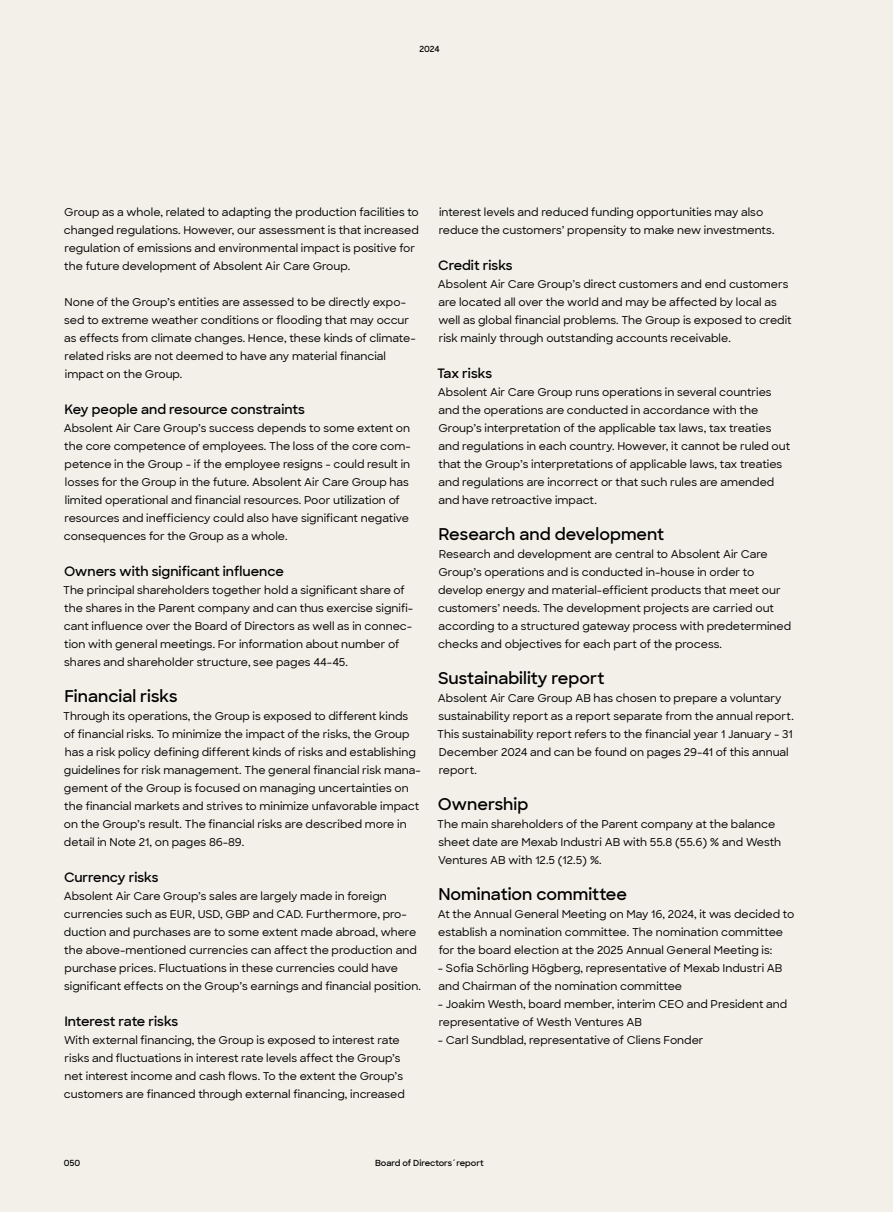
<style>
.page{position:relative;width:893px;height:1212px;background:#f2f0e9}
.page>*{position:absolute;margin:0;border:0;box-sizing:border-box;transform-origin:0 0}
.t1{font:600 16.5px "Sharp Sans";color:#000}
.t2{font:600 13.2px "Sharp Sans";color:#000}
.t3{font:500 10.95px/18px "Sharp Sans";color:#000}
.t4{font:600 8.55px "Sharp Sans";letter-spacing:-.005em;color:#000}
.s1{color:#fff}
</style>
<div class="page">
<p class="t4" style="left:419px;top:43px;width:22px">2024</p>
<p class="t3" style="left:64px;top:203px;width:356px">Group as a whole, related to adapting the production facilities to changed regulations. However, our assessment is that increased regulation of emissions and environmental impact is positive for the future development of Absolent Air Care Group.</p>
<p class="t3" style="left:64px;top:293px;width:353px">None of the Group’s entities are assessed to be directly expo&shy;sed to extreme weather conditions or flooding that may occur as effects from climate changes. Hence, these kinds of climate&shy;related risks are not deemed to have any material financial impact on the Group.</p>
<p class="t2" style="left:65px;top:400px;width:242px">Key people and resource constraints</p>
<p class="t3" style="left:64px;top:419px;width:349px">Absolent Air Care Group’s success depends to some extent on the core competence of employees. The loss of the core com&shy;petence in the Group - if the employee resigns - could result in losses for the Group in the future. Absolent Air Care Group has limited operational and financial resources. Poor utilization of resources and inefficiency could also have significant negative consequences for the Group as a whole.</p>
<p class="t2" style="left:64px;top:562px;width:221px">Owners with significant influence</p>
<p class="t3" style="left:63px;top:581px;width:352px">The principal shareholders together hold a significant share of the shares in the Parent company and can thus exercise signifi&shy;cant influence over the Board of Directors as well as in connec&shy;tion with general meetings. For information about number of shares and shareholder structure, see pages 44-45.</p>
<h1 class="t1" style="left:64px;top:684px;width:115px">Financial risks</h1>
<p class="t3" style="left:63px;top:707px;width:359px">Through its operations, the Group is exposed to different kinds of financial risks. To minimize the impact of the risks, the Group has a risk policy defining different kinds of risks and establishing guidelines for risk management. The general financial risk mana&shy;gement of the Group is focused on managing uncertainties on the financial markets and strives to minimize unfavorable impact on the Group’s result. The financial risks are described more in detail in Note 21, on pages 86-89.</p>
<p class="t2" style="left:64px;top:868px;width:96px">Currency risks</p>
<p class="t3" style="left:64px;top:887px;width:359px">Absolent Air Care Group’s sales are largely made in foreign currencies such as EUR, USD, GBP and CAD. Furthermore, pro&shy;duction and purchases are to some extent made abroad, where the above-mentioned currencies can affect the production and purchase prices. Fluctuations in these currencies could have significant effects on the Group’s earnings and financial position.</p>
<p class="t2" style="left:64px;top:1012px;width:115px">Interest rate risks</p>
<p class="t3" style="left:64px;top:1031px;width:342px">With external financing, the Group is exposed to interest rate risks and fluctuations in interest rate levels affect the Group’s net interest income and cash flows. To the extent the Group’s customers are financed through external financing, increased</p>
<p class="t3" style="left:439px;top:203px;width:337px">interest levels and reduced funding opportunities may also reduce the customers’ propensity to make new investments.</p>
<p class="t2" style="left:438px;top:256px;width:76px">Credit risks</p>
<p class="t3" style="left:438px;top:275px;width:355px">Absolent Air Care Group’s direct customers and end customers are located all over the world and may be affected by local as well as global financial problems. The Group is exposed to credit risk mainly through outstanding accounts receivable.</p>
<p class="t2" style="left:437px;top:364px;width:56px">Tax risks</p>
<p class="t3" style="left:438px;top:383px;width:354px">Absolent Air Care Group runs operations in several countries and the operations are conducted in accordance with the Group’s interpretation of the applicable tax laws, tax treaties and regulations in each country. However, it cannot be ruled out that the Group’s interpretations of applicable laws, tax treaties and regulations are incorrect or that such rules are amended and have retroactive impact.</p>
<h1 class="t1" style="left:439px;top:522px;width:227px">Research and development</h1>
<p class="t3" style="left:438px;top:545px;width:355px">Research and development are central to Absolent Air Care Group’s operations and is conducted in-house in order to develop energy and material-efficient products that meet our customers’ needs. The development projects are carried out according to a structured gateway process with predetermined checks and objectives for each part of the process.</p>
<h1 class="t1" style="left:438px;top:666px;width:168px">Sustainability report</h1>
<p class="t3" style="left:437px;top:689px;width:358px">Absolent Air Care Group AB has chosen to prepare a voluntary sustainability report as a report separate from the annual report.<br>This sustainability report refers to the financial year 1 January - 31<br>December 2024 and can be found on pages 29-41 of this annual report.</p>
<h1 class="t1" style="left:438px;top:792px;width:92px">Ownership</h1>
<p class="t3" style="left:437px;top:815px;width:346px">The main shareholders of the Parent company at the balance sheet date are Mexab Industri AB with 55.8 (55.6) % and Westh<br>Ventures AB with 12.5 (12.5) %.</p>
<h1 class="t1" style="left:439px;top:882px;width:190px">Nomination committee</h1>
<p class="t3" style="left:438px;top:905px;width:358px">At the Annual General Meeting on May 16, 2024, it was decided to</p>
<p class="t3" style="left:438px;top:923px;width:346px">establish a nomination committee. The nomination committee</p>
<p class="t3" style="left:439px;top:941px;width:335px">for the board election at the 2025 Annual General Meeting is:</p>
<p class="t3" style="left:435px;top:959px;width:349px"><span class="s1">.</span>- Sofia Schörling Högberg, representative of Mexab Industri AB</p>
<p class="t3" style="left:438px;top:977px;width:245px">and Chairman of the nomination committee</p>
<p class="t3" style="left:435px;top:995px;width:354px"><span class="s1">.</span>- Joakim Westh, board member, interim CEO and President and</p>
<p class="t3" style="left:439px;top:1013px;width:205px">representative of Westh Ventures AB</p>
<p class="t3" style="left:435px;top:1031px;width:270px"><span class="s1">.</span>- Carl Sundblad, representative of Cliens Fonder</p>
<p class="t4" style="left:64px;top:1156px;width:18px">050</p>
<p class="t4" style="left:375px;top:1157px;width:110px">Board of Directors´report</p>
</div>
